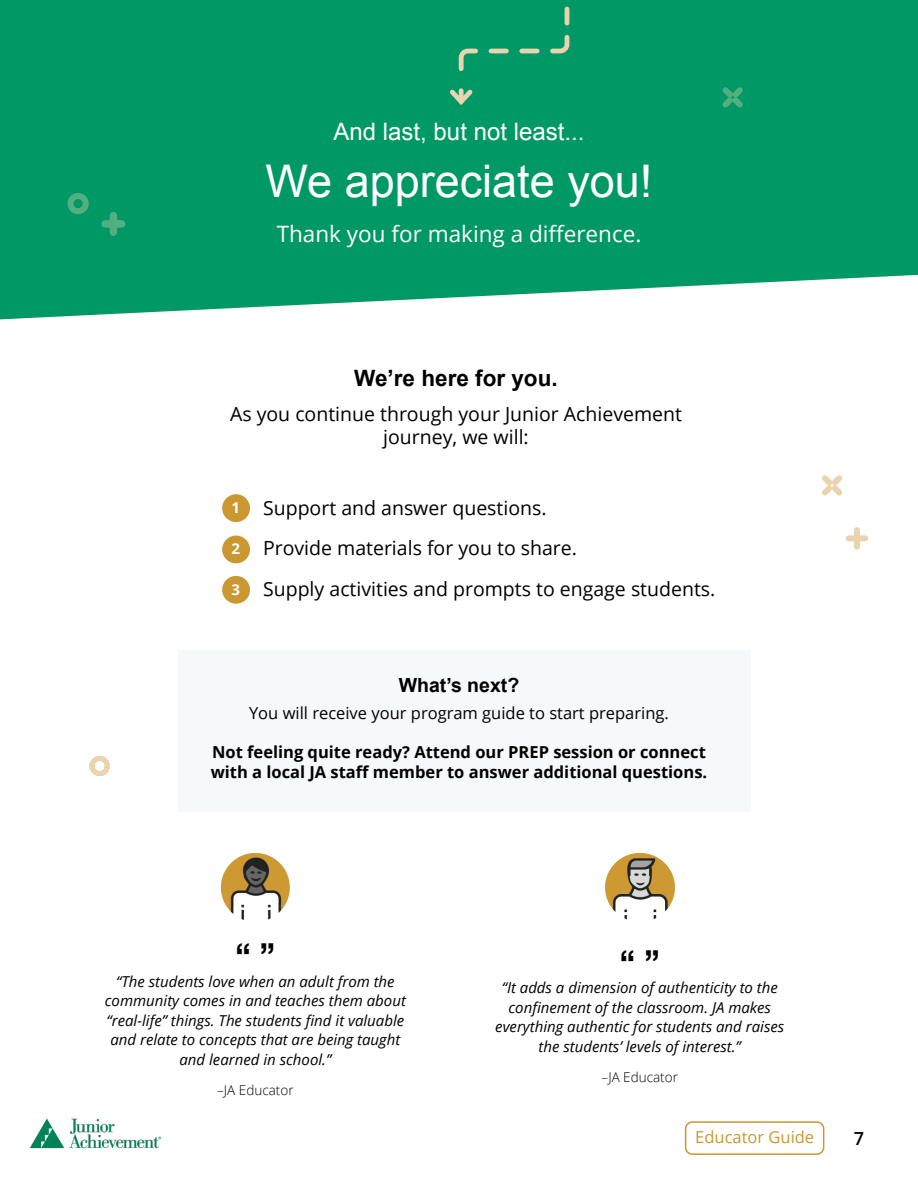
<style>
.page{position:relative;width:918px;height:1188px;background:#fff}
.page>*{position:absolute;margin:0;border:0;box-sizing:border-box;transform-origin:0 0}
.t1{font:45px "Arial";color:#fff}
.t2{font:700 33px "Helvetica Neue";color:#000}
.t3{font:24px "Arial";color:#fff}
.t4{font:22.5px "Open Sans";color:#fff}
.t5{font:700 22.5px "Arial";color:#000}
.t6{font:19.5px "Open Sans";color:#000}
.t7{font:19.5px/23.4px "Open Sans";color:#000101;text-align:center}
.t8{font:700 19.5px "Arial";color:#000}
.t9{font:600 18px "Open Sans";color:#000}
.t10{font:700 16.5px/19.8px "Open Sans";color:#000}
.t11{font:16.5px "Open Sans";color:#000}
.t12{font:16.5px "Open Sans";color:#cb9731}
.t13{font:italic 15px/19.5px "Open Sans";color:#000;text-align:center}
.t14{font:700 15px "Open Sans";color:#fff}
.t15{font:300 13.5px "Open Sans";color:#000}
.s1{font-weight:700;font-size:15px;color:#fff}
</style>
<div class="page">
<img style="left:30px;top:1118px;width:131px;height:31px">
<svg style="left:0;top:0;width:918px;height:319px;background:#12a070"></svg>
<svg style="left:717px;top:82px;width:31px;height:27px"></svg>
<svg style="left:822px;top:475px;width:21px;height:21px"></svg>
<div style="left:68px;top:193px;width:21px;height:21px;border:6px solid #ead4af;border-radius:50%"></div>
<svg style="left:89px;top:756px;width:21px;height:20px"></svg>
<div style="left:110px;top:216px;width:7px;height:16px;background:#53ae80"></div>
<div style="left:105px;top:220px;width:17px;height:8px;background:#53ae80"></div>
<div style="left:854px;top:530px;width:6px;height:17px;background:#ead4af"></div>
<div style="left:849px;top:535px;width:16px;height:6px;background:#ead4af"></div>
<div style="left:445px;top:0;width:127px;height:109px;background:#096"></div>
<img style="left:605px;top:852px;width:70px;height:68px">
<img style="left:220px;top:852px;width:70px;height:68px">
<div style="left:685px;top:1121px;width:139px;height:34px;border:2px solid #cb9731;border-radius:7px"></div>
<div style="left:222px;top:576px;width:28px;height:28px;background:#cb9731;border-radius:50%"></div>
<div style="left:222px;top:536px;width:28px;height:27px;background:#cb9731;border-radius:50%"></div>
<div style="left:222px;top:494px;width:28px;height:28px;background:#cb9731;border-radius:50%"></div>
<h3 class="t3" style="left:334px;top:116px;width:252px">And last, but not least...</h3>
<h1 class="t1" style="left:266px;top:152px;width:388px">We appreciate you!</h1>
<h3 class="t4" style="left:277px;top:218px;width:366px">Thank you for making a difference.</h3>
<h3 class="t5" style="left:354px;top:364px;width:205px">We’re here for you.</h3>
<h3 class="t7" style="left:230px;top:402px;width:454px">As you continue through your Junior Achievement journey, we will:</h3>
<h3 class="t6" style="left:263px;top:494px;width:285px">Support and answer questions.</h3>
<h3 class="t6" style="left:263px;top:535px;width:315px">Provide materials for you to share.</h3>
<h3 class="t6" style="left:231px;top:575px;width:485px"><span class="s1">3</span> Supply activities and prompts to engage students.</h3>
<p class="t14" style="left:231px;top:497px;width:10px">1</p>
<p class="t14" style="left:231px;top:538px;width:10px">2</p>
<h3 class="t8" style="left:399px;top:672px;width:122px">What’s next?</h3>
<p class="t11" style="left:249px;top:701px;width:421px">You will receive your program guide to start preparing.</p>
<p class="t10" style="left:211px;top:742px;width:498px">Not feeling quite ready? Attend our PREP session or connect with a local JA staff member to answer additional questions.</p>
<h2 class="t2" style="left:236px;top:930px;width:41px">“ ”</h2>
<p class="t13" style="left:105px;top:971px;width:302px">“The students love when an adult from the community comes in and teaches them about “real-life” things. The students find it valuable and relate to concepts that are being taught and learned in school.”</p>
<p class="t15" style="left:217px;top:1081px;width:78px">–JA Educator</p>
<h2 class="t2" style="left:620px;top:936px;width:41px">“ ”</h2>
<p class="t13" style="left:495px;top:978px;width:290px">“It adds a dimension of authenticity to the confinement of the classroom. JA makes everything authentic for students and raises the students’ levels of interest.”</p>
<p class="t15" style="left:602px;top:1068px;width:78px">–JA Educator</p>
<p class="t12" style="left:695px;top:1125px;width:120px">Educator Guide</p>
<p class="t9" style="left:854px;top:1126px;width:12px">7</p>
</div>
